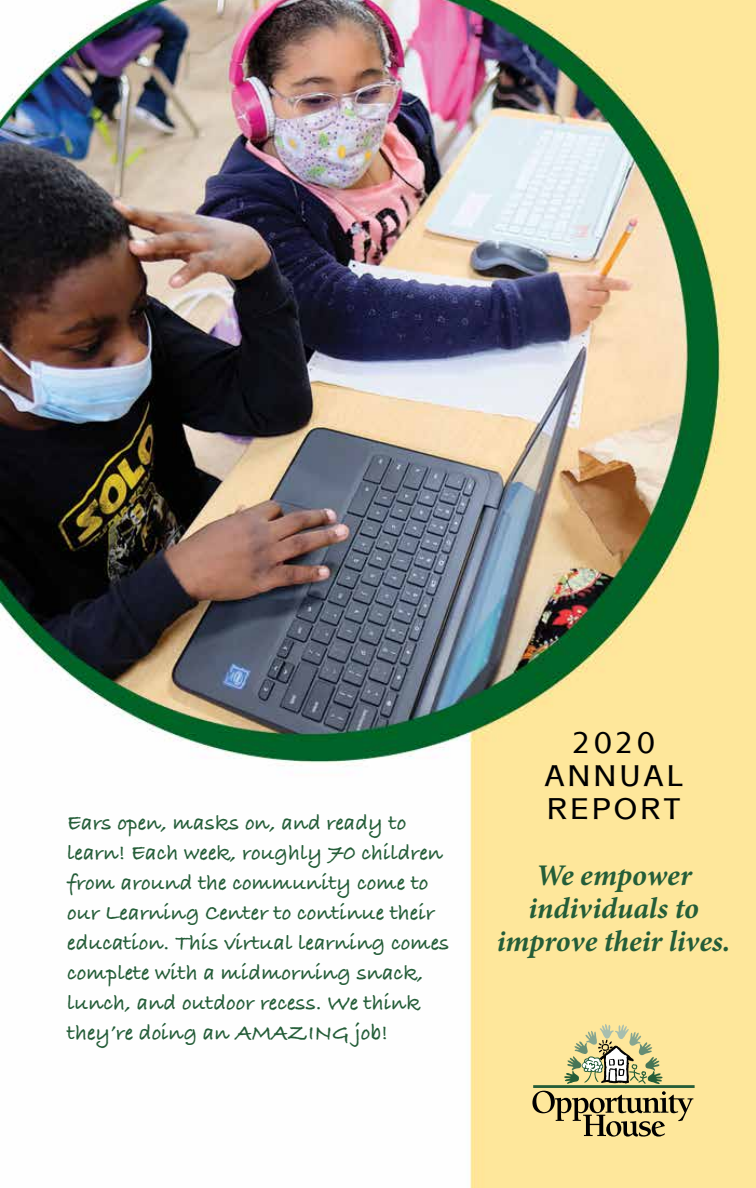
<style>
.page{position:relative;width:756px;height:1188px;background:#fff}
.page>*{position:absolute;margin:0;border:0;box-sizing:border-box;transform-origin:0 0}
.t1{font:italic 700 30px/33px "Minion Pro";letter-spacing:-.005em;color:#245d38;text-align:center}
.t2{font:500 30px/33px "Mixage IT Cby BT";letter-spacing:.1em;color:#000;text-align:center}
.t3{font:700 22.5px/30px "Bradley Hand ITCTT";color:#245d38}
</style>
<div class="page">
<img style="left:0;top:0;width:756px;height:1188px">
<hr style="left:533px;top:1085px;width:162px;height:3px;background:#245d38">
<svg style="left:532px;top:1024px;width:161px;height:113px;background:#cfc185"></svg>
<p class="t3" style="left:67px;top:807px;width:384px">Ears open, masks on, and ready to learn! Each week, roughly 70 children from around the community come to our Learning Center to continue their education. This virtual learning comes complete with a midmorning snack, lunch, and outdoor recess. We think they’re doing an AMAZING job!</p>
<h1 class="t2" style="left:545px;top:726px;width:139px">2020<br>ANNUAL<br>REPORT</h1>
<h1 class="t1" style="left:497px;top:860px;width:235px">We empower individuals to improve their lives.</h1>
</div>
